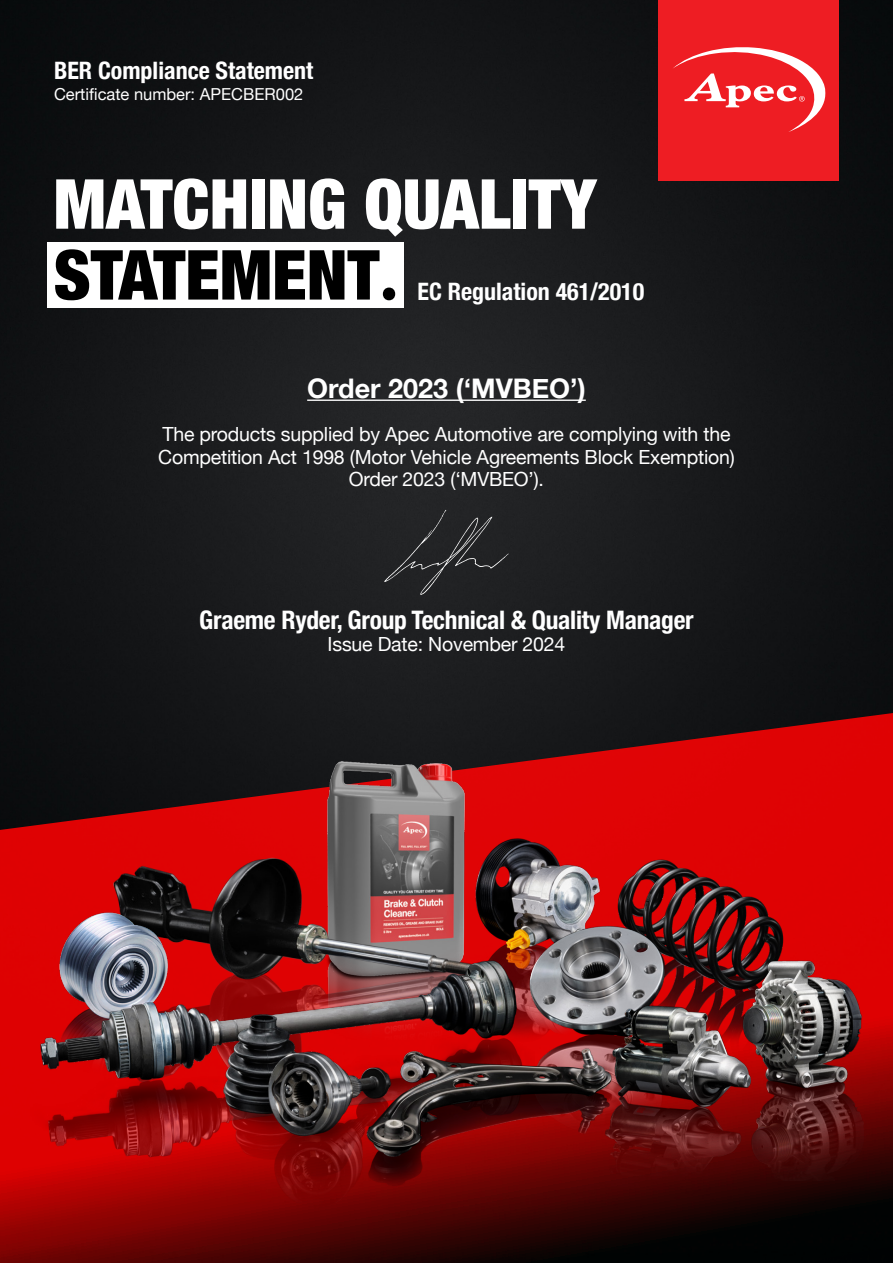
<style>
.page{position:relative;width:893px;height:1263px;background:#fff}
.page>*{position:absolute;margin:0;border:0;box-sizing:border-box;transform-origin:0 0}
.Bullets{font:900 condensed 69px/70.8px "Helvetica Neue";color:#fff}
.t1{font:700 27px "Helvetica Neue";color:#fff}
.t2{font:700 condensed 25.5px "Helvetica Neue";letter-spacing:-.01em;color:#fff}
.t3{font:700 condensed 24px "Helvetica Neue";color:#fff}
.t4{font:19.5px/22.5px "Helvetica Neue";letter-spacing:-.01em;color:#fff;text-align:center}
.t5{font:16.5px "Helvetica Neue";color:#fff}
.s1{color:#000}
.s2{font-family:"Myriad Pro";font-weight:700;font-stretch:normal;color:#000}
</style>
<div class="page">
<img style="left:0;top:0;width:893px;height:711px">
<svg style="left:0;top:711px;width:893px;height:552px;background:#770707"></svg>
<img style="left:482px;top:822px;width:138px;height:128px">
<div style="left:47px;top:242px;width:356px;height:66px;background:#fff"></div>
<hr style="left:307px;top:399px;width:279px;height:2px;background:#fff">
<svg style="left:384px;top:510px;width:125px;height:85px;background:#2a2b2d"></svg>
<img style="left:313px;top:751px;width:169px;height:99px">
<img style="left:605px;top:853px;width:190px;height:99px">
<img style="left:95px;top:850px;width:394px;height:100px">
<img style="left:518px;top:917px;width:158px;height:123px">
<img style="left:39px;top:904px;width:144px;height:46px">
<img style="left:598px;top:952px;width:275px;height:228px">
<img style="left:31px;top:950px;width:504px;height:218px">
<img style="left:198px;top:985px;width:209px;height:243px">
<img style="left:359px;top:1040px;width:261px;height:154px">
<div style="left:658px;top:0;width:181px;height:181px;background:#ee1d23"></div>
<svg style="left:673px;top:47px;width:153px;height:85px"></svg>
<p class="t3" style="left:54px;top:50px;width:261px">BER Compliance Statement</p>
<p class="t5" style="left:54px;top:82px;width:251px">Certificate number: APECBER002</p>
<p class="Bullets" style="left:54px;top:165px;width:544px">MATCHING QUALITY<br><span class="s1">STATEMENT</span><span class="s2">.</span></p>
<p class="t3" style="left:418px;top:271px;width:228px">EC Regulation 461/2010</p>
<p class="t1" style="left:307px;top:367px;width:280px">Order 2023 (‘MVBEO’)</p>
<p class="t4" style="left:158px;top:424px;width:578px">The products supplied by Apec Automotive are complying with the<br>Competition Act 1998 (Motor Vehicle Agreements Block Exemption)<br>Order 2023 (‘MVBEO’).</p>
<p class="t2" style="left:199px;top:598px;width:496px">Graeme Ryder, Group Technical &amp; Quality Manager</p>
<p class="t4" style="left:328px;top:634px;width:239px">Issue Date: November 2024</p>
</div>
